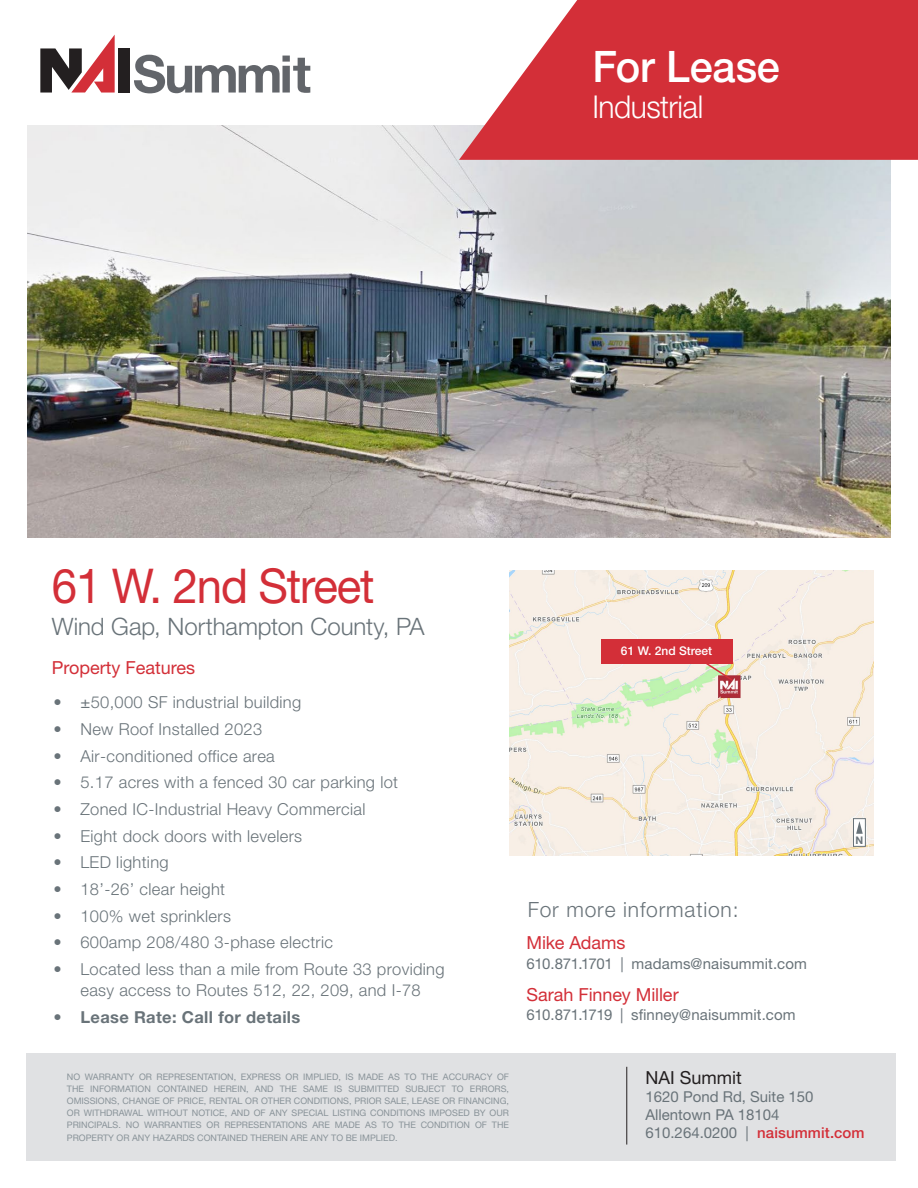
<style>
.page{position:relative;width:918px;height:1188px;background:#fff}
.page>*{position:absolute;margin:0;border:0;box-sizing:border-box;transform-origin:0 0}
.t1{font:48px "Helvetica Neue LT Std";letter-spacing:-.025em;color:#d32f38;scale:.95 1}
.t2{font:500 43.5px "Helvetica Neue LT Std";letter-spacing:-.005em;color:#fff;scale:.95 1}
.t3{font:300 31.5px "Helvetica Neue LT Std";letter-spacing:-.015em;color:#fff;scale:.95 1}
.t4{font:300 24px "Helvetica Neue LT Std";letter-spacing:-.005em;color:#697379}
.t5{font:300 21px "Helvetica Neue LT Std";letter-spacing:.04em;color:#697379}
.t6{font:18px "Helvetica Neue LT Std";color:#d32f38}
.t7{font:18px "Helvetica Neue LT Std";color:#231f20}
.t8{font:300 16.5px/21px "Helvetica Neue LT Std";letter-spacing:.02em;color:#697379;text-align:center}
.t9{font:700 16.5px "Helvetica Neue LT Std";letter-spacing:.02em;color:#697379}
.t10{font:15px "Helvetica Neue LT Std";color:#697379}
.t11{font:500 12px "Helvetica Neue LT Std";color:#fff}
.t12{font:700 10.5px "Helvetica Neue LT Std";color:#697379}
.t13{font:9px/12.1px "Helvetica Neue LT Std";color:#899399;text-align:justify}
.s1{font-weight:400}
.s2{font-weight:300}
.s3{font-weight:500;color:#d32f38}
</style>
<div class="page">
<img style="left:27px;top:126px;width:864px;height:412px">
<svg style="left:459px;top:0;width:459px;height:160px;background:#d84b53"></svg>
<div style="left:119px;top:48px;width:11px;height:45px;background:#231f20"></div>
<svg style="left:40px;top:35px;width:75px;height:58px"></svg>
<svg style="left:134px;top:55px;width:176px;height:38px"></svg>
<div style="left:26px;top:1053px;width:869px;height:108px;background:#e0e1e3"></div>
<hr style="left:626px;top:1067px;width:1px;height:78px;background:#231f20">
<img style="left:509px;top:570px;width:365px;height:285px">
<div style="left:853px;top:818px;width:13px;height:29px;background:#fff;border:1px solid #697379"></div>
<svg style="left:856px;top:821px;width:7px;height:13px"></svg>
<svg style="left:668px;top:638px;width:66px;height:44px"></svg>
<div style="left:601px;top:639px;width:131px;height:25px;background:#d32f38"></div>
<p class="t2" style="left:592px;top:40px;width:199px">For Lease</p>
<p class="t3" style="left:592px;top:87px;width:118px">Industrial</p>
<p class="t1" style="left:52px;top:557px;width:341px">61 W. 2nd Street</p>
<p class="t4" style="left:52px;top:611px;width:374px">Wind Gap, Northampton County, PA</p>
<p class="t6" style="left:52px;top:657px;width:145px">Property Features</p>
<p class="t8" style="left:53px;top:692px;width:249px">• <span class="s1">±</span>50,000 SF industrial building</p>
<p class="t8" style="left:53px;top:718px;width:210px">• New Roof Installed 2023</p>
<p class="t8" style="left:53px;top:745px;width:223px">• Air-conditioned office area</p>
<p class="t8" style="left:53px;top:772px;width:346px">• 5.17 acres with a fenced 30 car parking lot</p>
<p class="t8" style="left:53px;top:798px;width:314px">• Zoned IC-Industrial Heavy Commercial</p>
<p class="t8" style="left:53px;top:825px;width:250px">• Eight dock doors with levelers</p>
<p class="t8" style="left:53px;top:852px;width:117px">• LED lighting</p>
<p class="t8" style="left:53px;top:878px;width:173px">• 18’-26’ clear height</p>
<p class="t8" style="left:53px;top:905px;width:179px">• 100% wet sprinklers</p>
<p class="t8" style="left:53px;top:932px;width:281px">• 600amp 208/480 3-phase electric</p>
<p class="t8" style="left:53px;top:958px;width:393px">• Located less than a mile from Route 33 providing easy access to Routes 512, 22, 209, and I-78</p>
<p class="t9" style="left:53px;top:1007px;width:248px"><span class="s2">•</span> Lease Rate: Call for details</p>
<p class="t11" style="left:621px;top:644px;width:93px">61 W. 2nd Street</p>
<p class="t5" style="left:528px;top:896px;width:212px">For more information:</p>
<p class="t6" style="left:527px;top:932px;width:101px">Mike Adams</p>
<p class="t10" style="left:527px;top:955px;width:282px">610.871.1701 | madams@naisummit.com</p>
<p class="t6" style="left:527px;top:983px;width:154px">Sarah Finney Miller</p>
<p class="t10" style="left:527px;top:1006px;width:271px">610.871.1719 | sfinney@naisummit.com</p>
<p class="t12" style="left:856px;top:834px;width:9px">N</p>
<p class="t13" style="left:67px;top:1071px;width:444px">NO WARRANTY OR REPRESENTATION, EXPRESS OR IMPLIED, IS MADE AS TO THE ACCURACY OF THE INFORMATION CONTAINED HEREIN, AND THE SAME IS SUBMITTED SUBJECT TO ERRORS, OMISSIONS, CHANGE OF PRICE, RENTAL OR OTHER CONDITIONS, PRIOR SALE, LEASE OR FINANCING, OR WITHDRAWAL WITHOUT NOTICE, AND OF ANY SPECIAL LISTING CONDITIONS IMPOSED BY OUR PRINCIPALS. NO WARRANTIES OR REPRESENTATIONS ARE MADE AS TO THE CONDITION OF THE PROPERTY OR ANY HAZARDS CONTAINED THEREIN ARE ANY TO BE IMPLIED.</p>
<p class="t7" style="left:645px;top:1067px;width:98px">NAI Summit</p>
<p class="t10" style="left:645px;top:1087px;width:170px">1620 Pond Rd, Suite 150</p>
<p class="t10" style="left:645px;top:1105px;width:136px">Allentown PA 18104</p>
<p class="t10" style="left:645px;top:1123px;width:221px">610.264.0200 | <span class="s3">naisummit.com</span></p>
</div>
